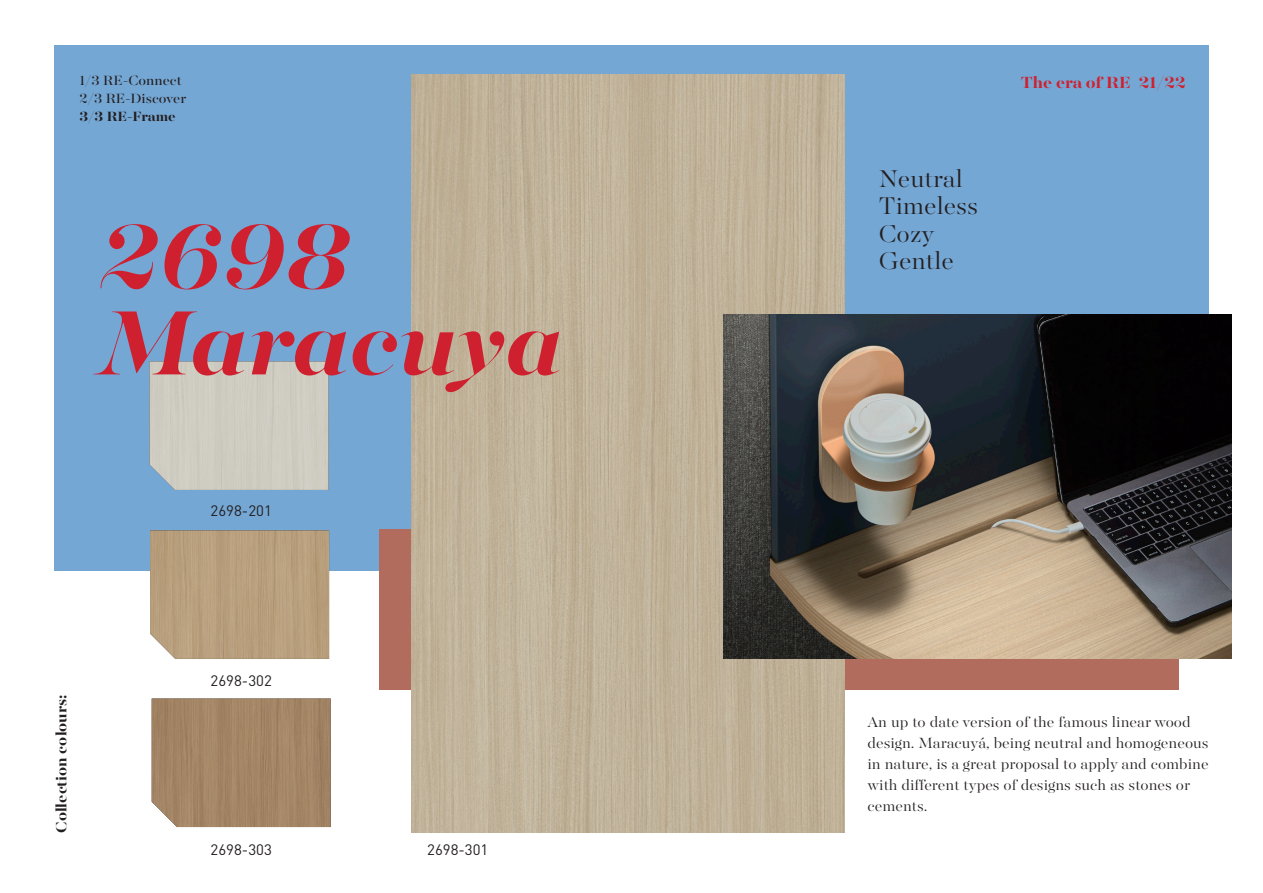
<style>
.page{position:relative;width:1263px;height:893px;background:#fff}
.page>*{position:absolute;margin:0;border:0;box-sizing:border-box;transform-origin:0 0}
.t1{font:italic 700 101.85px "Majesti Banner";color:#cf202f}
.t2{font:300 27px "Majesti Banner";color:#231f20}
.t3{font:700 18px "Majesti Banner";color:#cf202f}
.t4{font:300 16.5px/21px "Majesti Banner";color:#231f20}
.t5{font:700 16.5px "Majesti Banner";color:#231f20}
.t6{font:15px "DIN Pro";color:#231f20}
.t7{font:15px "Majesti Banner";color:#231f20}
.t8{font:700 15px "Majesti Banner";color:#231f20}
</style>
<div class="page">
<div style="left:54px;top:45px;width:1155px;height:525px;background:#75a7d4"></div>
<div style="left:379px;top:530px;width:800px;height:159px;background:#b26c5e"></div>
<img style="left:411px;top:74px;width:433px;height:759px">
<img style="left:724px;top:314px;width:507px;height:345px">
<div style="left:149px;top:361px;width:180px;height:129px;background:#cfcdc2"></div>
<img style="left:150px;top:530px;width:179px;height:129px">
<img style="left:152px;top:698px;width:179px;height:129px">
<p class="t7" style="left:80px;top:71px;width:104px">1/3 RE-Connect</p>
<p class="t7" style="left:80px;top:89px;width:108px">2/3 RE-Discover</p>
<p class="t8" style="left:80px;top:107px;width:98px">3/3 RE-Frame</p>
<p class="t1" style="left:100px;top:190px;width:253px">2698</p>
<p class="t1" style="left:100px;top:276px;width:466px">Maracuya</p>
<p class="t6" style="left:211px;top:501px;width:63px">2698-201</p>
<p class="t5" style="left:51px;top:833px;width:140px;rotate:-90deg">Collection colours:</p>
<p class="t6" style="left:211px;top:670px;width:63px">2698-302</p>
<p class="t6" style="left:211px;top:839px;width:63px">2698-303</p>
<p class="t6" style="left:427px;top:839px;width:63px">2698-301</p>
<p class="t2" style="left:879px;top:161px;width:86px">Neutral</p>
<p class="t2" style="left:879px;top:188px;width:101px">Timeless</p>
<p class="t2" style="left:879px;top:216px;width:57px">Cozy</p>
<p class="t2" style="left:879px;top:243px;width:77px">Gentle</p>
<p class="t3" style="left:1021px;top:70px;width:166px">The era of RE 21/22</p>
<p class="t4" style="left:867px;top:712px;width:343px">An up to date version of the famous linear wood design. Maracuyá, being neutral and homogeneous in nature, is a great proposal to apply and combine with different types of designs such as stones or cements.</p>
</div>
